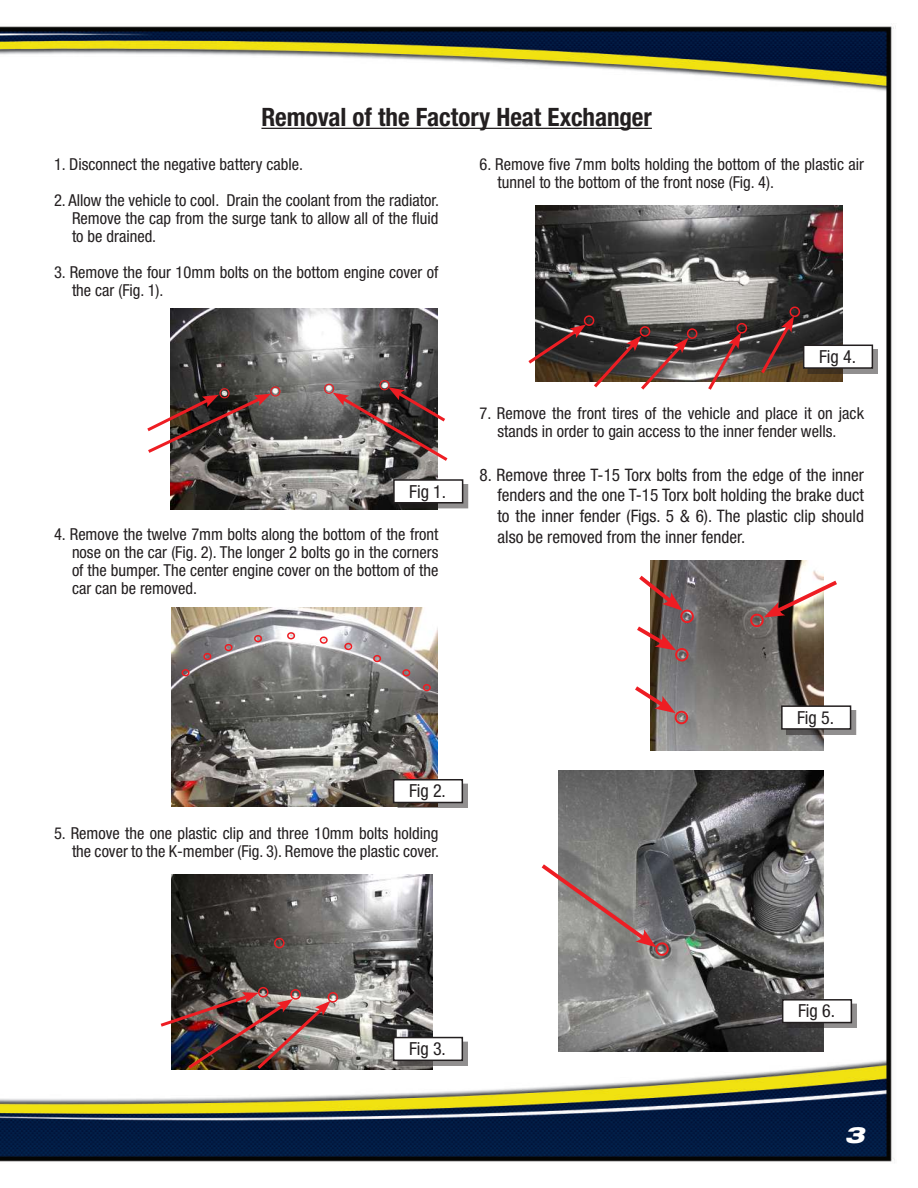
<style>
.page{position:relative;width:918px;height:1188px;background:#fff}
.page>*{position:absolute;margin:0;border:0;box-sizing:border-box;transform-origin:0 0}
.t1{font:700 condensed 25.35px "Helvetica Neue LT Std";color:#231f20}
.t2{font:italic 800 expanded 22.5px "Helvetica Neue LT Std";color:#fff}
.t3{font:condensed 18px "Helvetica Neue LT Std";letter-spacing:-.01em;color:#231f20}
.t4{font:condensed 17.25px/20.7px "Helvetica Neue LT Std";color:#231f20;text-align:justify}
.t5{font:condensed 16.5px/18px "Helvetica Neue LT Std";color:#231f20;text-align:justify}
</style>
<div class="page">
<img style="left:0;top:26px;width:896px;height:1136px">
<hr style="left:261px;top:128px;width:391px;height:1px;background:#231f20">
<img style="left:171px;top:309px;width:267px;height:200px">
<svg style="left:144px;top:394px;width:127px;height:61px"></svg>
<svg style="left:333px;top:387px;width:118px;height:77px;background:#766665"></svg>
<div style="left:219px;top:388px;width:11px;height:10px;border:1px solid #ee1d23;border-radius:50%"></div>
<div style="left:270px;top:386px;width:11px;height:11px;border:1px solid #ee1d23;border-radius:50%"></div>
<div style="left:324px;top:384px;width:10px;height:10px;border:1px solid #ee1d23;border-radius:50%"></div>
<div style="left:379px;top:380px;width:11px;height:10px;border:1px solid #ee1d23;border-radius:50%"></div>
<div style="left:398px;top:484px;width:70px;height:24px;background:#231f20;opacity:.5"></div>
<div style="left:394px;top:480px;width:69px;height:23px;background:#fff"></div>
<div style="left:393px;top:479px;width:70px;height:25px;border:2px solid #231f20"></div>
<img style="left:172px;top:608px;width:265px;height:199px">
<div style="left:398px;top:784px;width:70px;height:24px;background:#231f20;opacity:.5"></div>
<div style="left:394px;top:780px;width:68px;height:22px;background:#fff"></div>
<div style="left:393px;top:779px;width:70px;height:24px;border:2px solid #231f20"></div>
<img style="left:172px;top:874px;width:260px;height:196px">
<div style="left:398px;top:1042px;width:70px;height:24px;background:#231f20;opacity:.5"></div>
<div style="left:394px;top:1038px;width:68px;height:22px;background:#fff"></div>
<div style="left:393px;top:1037px;width:70px;height:24px;border:2px solid #231f20"></div>
<div style="left:182px;top:669px;width:8px;height:7px;border:2px solid #ee1d23;border-radius:50%"></div>
<div style="left:203px;top:653px;width:8px;height:7px;border:2px solid #ee1d23;border-radius:50%"></div>
<div style="left:225px;top:644px;width:8px;height:7px;border:2px solid #ee1d23;border-radius:50%"></div>
<div style="left:254px;top:635px;width:8px;height:7px;border:2px solid #ee1d23;border-radius:50%"></div>
<div style="left:287px;top:632px;width:8px;height:7px;border:2px solid #ee1d23;border-radius:50%"></div>
<div style="left:320px;top:636px;width:8px;height:8px;border:2px solid #ee1d23;border-radius:50%"></div>
<div style="left:344px;top:643px;width:8px;height:7px;border:2px solid #ee1d23;border-radius:50%"></div>
<div style="left:373px;top:655px;width:8px;height:7px;border:2px solid #ee1d23;border-radius:50%"></div>
<div style="left:402px;top:669px;width:8px;height:7px;border:2px solid #ee1d23;border-radius:50%"></div>
<div style="left:423px;top:684px;width:8px;height:7px;border:2px solid #ee1d23;border-radius:50%"></div>
<div style="left:274px;top:938px;width:11px;height:10px;border:2px solid #ee1d23;border-radius:50%"></div>
<div style="left:258px;top:987px;width:11px;height:11px;border:2px solid #ee1d23;border-radius:50%"></div>
<div style="left:290px;top:989px;width:11px;height:11px;border:2px solid #ee1d23;border-radius:50%"></div>
<div style="left:328px;top:992px;width:10px;height:11px;border:2px solid #ee1d23;border-radius:50%"></div>
<img style="left:157px;top:992px;width:174px;height:80px">
<img style="left:535px;top:205px;width:308px;height:177px">
<div style="left:808px;top:349px;width:70px;height:25px;background:#231f20;opacity:.5"></div>
<div style="left:804px;top:345px;width:68px;height:23px;background:#fff"></div>
<div style="left:803px;top:345px;width:70px;height:24px;border:2px solid #231f20"></div>
<div style="left:584px;top:315px;width:10px;height:11px;border:2px solid #ee1d23;border-radius:50%"></div>
<div style="left:687px;top:328px;width:10px;height:11px;border:2px solid #ee1d23;border-radius:50%"></div>
<svg style="left:525px;top:325px;width:163px;height:68px"></svg>
<div style="left:737px;top:323px;width:10px;height:10px;border:2px solid #ee1d23;border-radius:50%"></div>
<svg style="left:705px;top:332px;width:36px;height:61px"></svg>
<div style="left:790px;top:307px;width:10px;height:10px;border:2px solid #ee1d23;border-radius:50%"></div>
<svg style="left:758px;top:316px;width:36px;height:61px;background:#523832"></svg>
<img style="left:650px;top:561px;width:173px;height:190px">
<div style="left:675px;top:648px;width:14px;height:14px;border:2px solid #ee1d23;border-radius:50%"></div>
<svg style="left:633px;top:572px;width:62px;height:78px"></svg>
<div style="left:674px;top:710px;width:14px;height:15px;border:2px solid #ee1d23;border-radius:50%"></div>
<svg style="left:631px;top:683px;width:45px;height:30px"></svg>
<svg style="left:748px;top:577px;width:93px;height:53px"></svg>
<img style="left:558px;top:770px;width:265px;height:282px">
<svg style="left:537px;top:861px;width:134px;height:97px;background:#998f8e"></svg>
<div style="left:787px;top:1004px;width:70px;height:24px;background:#231f20;opacity:.5"></div>
<div style="left:783px;top:1000px;width:68px;height:23px;background:#fff"></div>
<div style="left:782px;top:999px;width:70px;height:24px;border:2px solid #231f20"></div>
<div style="left:786px;top:710px;width:70px;height:24px;background:#231f20;opacity:.5"></div>
<div style="left:782px;top:706px;width:69px;height:23px;background:#fff"></div>
<div style="left:781px;top:705px;width:70px;height:25px;border:2px solid #231f20"></div>
<h1 class="t1" style="left:261px;top:101px;width:392px">Removal of the Factory Heat Exchanger</h1>
<p class="t5" style="left:54px;top:155px;width:251px">1. Disconnect the negative battery cable.</p>
<p class="t5" style="left:72px;top:191px;width:369px;text-indent:-18px">2. Allow the vehicle to cool. Drain the coolant from the radiator.<br>Remove the cap from the surge tank to allow all of the fluid to be drained.</p>
<p class="t5" style="left:72px;top:263px;width:368px;text-indent:-18px">3. Remove the four 10mm bolts on the bottom engine cover of the car (Fig. 1).</p>
<p class="t5" style="left:498px;top:155px;width:368px;text-indent:-18px">6. Remove five 7mm bolts holding the bottom of the plastic air tunnel to the bottom of the front nose (Fig. 4).</p>
<p class="t3" style="left:409px;top:481px;width:38px">Fig 1.</p>
<p class="t5" style="left:72px;top:525px;width:368px;text-indent:-18px">4. Remove the twelve 7mm bolts along the bottom of the front nose on the car (Fig. 2). The longer 2 bolts go in the corners of the bumper. The center engine cover on the bottom of the car can be removed.</p>
<p class="t3" style="left:819px;top:346px;width:38px">Fig 4.</p>
<p class="t5" style="left:480px;top:404px;width:386px;text-align:center">7. Remove the front tires of the vehicle and place it on jack stands in order to gain access to the inner fender wells.</p>
<p class="t4" style="left:498px;top:464px;width:368px;text-indent:-18px">8. Remove three T-15 Torx bolts from the edge of the inner fenders and the one T-15 Torx bolt holding the brake duct to the inner fender (Figs. 5 &amp; 6). The plastic clip should also be removed from the inner fender.</p>
<p class="t3" style="left:409px;top:781px;width:38px">Fig 2.</p>
<p class="t5" style="left:54px;top:824px;width:387px;text-align:right">5. Remove the one plastic clip and three 10mm bolts holding the cover to the K-member (Fig. 3). Remove the plastic cover.</p>
<p class="t3" style="left:797px;top:707px;width:38px">Fig 5.</p>
<p class="t3" style="left:409px;top:1038px;width:38px">Fig 3.</p>
<p class="t3" style="left:798px;top:1001px;width:38px">Fig 6.</p>
<h2 class="t2" style="left:845px;top:1120px;width:21px">3</h2>
</div>
